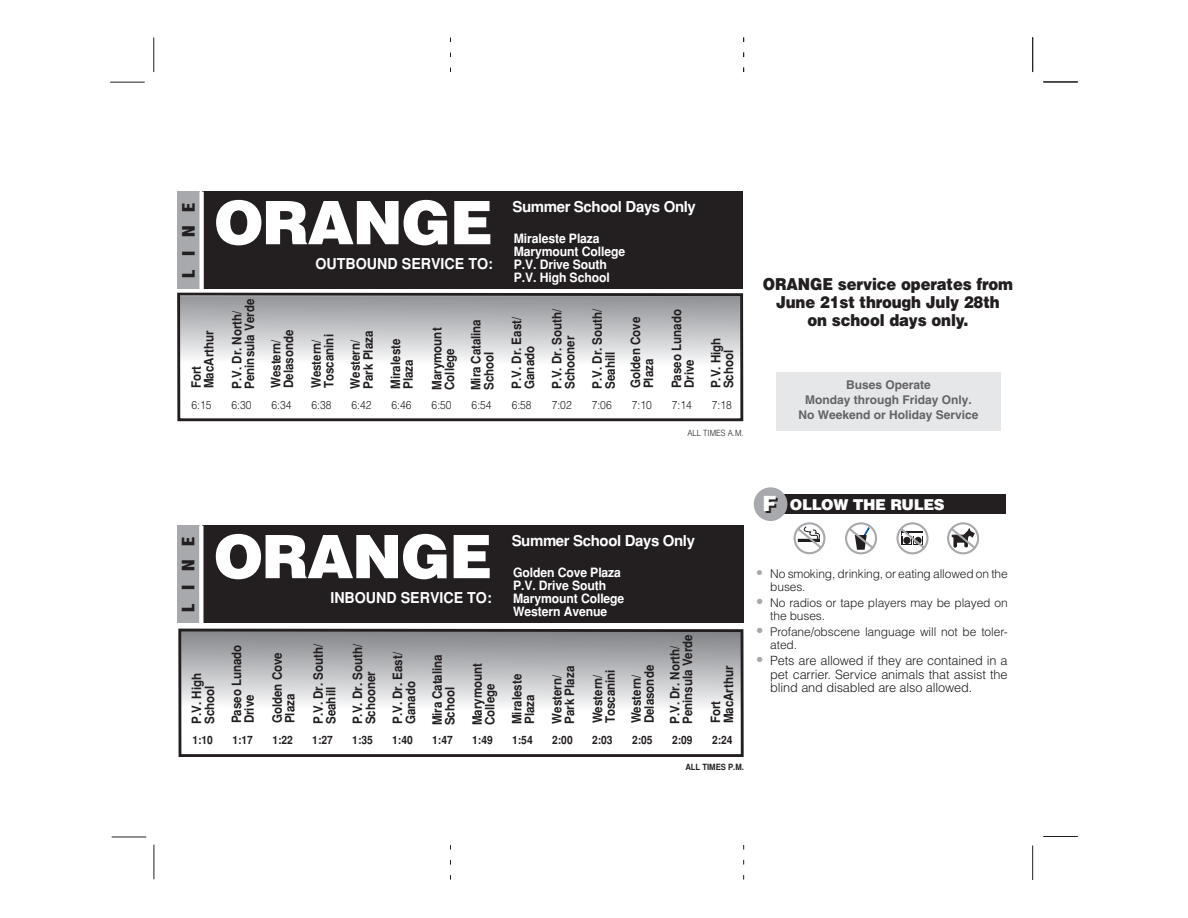
<style>
.page{position:relative;width:1188px;height:918px;background:#fff}
.page>*{position:absolute;margin:0;border:0;box-sizing:border-box;transform-origin:0 0}
.t1{font:900 60px "Helvetica";letter-spacing:-.025em;color:#fff}
.t2{font:900 21px "Helvetica";color:#231f20}
.t3{font:900 16.5px "Helvetica";letter-spacing:-.01em;color:#231f20;scale:.9 1}
.t4{font:15.75px "Helvetica Inserat";color:#231f20;scale:1.2 1}
.t5{font:700 15px "Helvetica";letter-spacing:-.025em;color:#fff}
.t6{font:700 15px "Helvetica";color:#fff;scale:.95 1}
.t7{font:900 15px "Helvetica";letter-spacing:-.025em;color:#fff}
.t8{font:700 12.9px/12.9px "Helvetica";color:#231f20;scale:.9 1}
.t9{font:700 12.9px/12.9px "Helvetica";letter-spacing:-.01em;color:#fff;scale:.95 1}
.t10{font:300 12.75px/13.5px "Helvetica";letter-spacing:-.01em;color:#231f20;text-align:justify}
.t11{font:300 12px/13.5px "Helvetica";letter-spacing:-.01em;color:#231f20}
.t12{font:700 12px "Helvetica";color:#636366}
.t13{font:300 11.4px "Helvetica";color:#231f20;scale:.9 1}
.t14{font:700 11.4px "Helvetica";color:#231f20;scale:.9 1}
.t15{font:300 8.55px "Helvetica";color:#231f20;scale:.9 1}
.t16{font:700 8.55px "Helvetica";color:#231f20;scale:.9 1}
</style>
<div class="page">
<hr style="left:154px;top:38px;width:1px;height:34px;background:#231f20">
<svg style="left:450px;top:38px;width:1px;height:34px"></svg>
<hr style="left:154px;top:845px;width:1px;height:34px;background:#231f20">
<hr style="left:1043px;top:82px;width:35px;height:1px;background:#231f20">
<svg style="left:450px;top:845px;width:1px;height:35px"></svg>
<hr style="left:112px;top:837px;width:34px;height:1px;background:#231f20">
<hr style="left:110px;top:82px;width:35px;height:1px;background:#231f20">
<hr style="left:1032px;top:37px;width:1px;height:35px;background:#231f20">
<hr style="left:1043px;top:81px;width:35px;height:1px;background:#231f20">
<hr style="left:1032px;top:846px;width:1px;height:34px;background:#231f20">
<hr style="left:1043px;top:836px;width:35px;height:1px;background:#231f20">
<svg style="left:743px;top:37px;width:1px;height:35px"></svg>
<svg style="left:743px;top:845px;width:1px;height:35px"></svg>
<svg style="left:177px;top:292px;width:567px;height:130px"></svg>
<div style="left:202px;top:192px;width:541px;height:97px;background:#231f20"></div>
<div style="left:177px;top:192px;width:23px;height:97px;background:#a8a9ad"></div>
<div style="left:199px;top:192px;width:5px;height:97px;background:#fff"></div>
<div style="left:202px;top:526px;width:541px;height:97px;background:#231f20"></div>
<div style="left:177px;top:526px;width:23px;height:97px;background:#a8a9ad"></div>
<svg style="left:199px;top:526px;width:4px;height:97px"></svg>
<svg style="left:178px;top:628px;width:566px;height:129px"></svg>
<svg style="left:896px;top:522px;width:33px;height:32px"></svg>
<svg style="left:794px;top:522px;width:31px;height:32px"></svg>
<svg style="left:947px;top:522px;width:32px;height:32px"></svg>
<svg style="left:845px;top:522px;width:32px;height:32px"></svg>
<div style="left:777px;top:494px;width:229px;height:20px;background:#231f20"></div>
<div style="left:754px;top:487px;width:33px;height:34px;background:#a8a9ad;border-radius:50%"></div>
<div style="left:776px;top:372px;width:225px;height:59px;background:#e6e7e9"></div>
<p class="t1" style="left:214px;top:183px;width:281px">ORANGE</p>
<p class="t5" style="left:512px;top:198px;width:185px">Summer School Days Only</p>
<p class="t4" style="left:179px;top:278px;width:65px;rotate:-90deg">L I N E</p>
<p class="t9" style="left:514px;top:232px;width:119px">Miraleste Plaza<br>Marymount College<br>P.V. Drive South<br>P.V. High School</p>
<p class="t8" style="left:550px;top:389px;width:91px;rotate:-90deg">P.V. Dr. South/<br>Schooner</p>
<p class="t6" style="left:315px;top:255px;width:188px">OUTBOUND SERVICE TO:</p>
<p class="t8" style="left:230px;top:389px;width:102px;rotate:-90deg">P.V. Dr. North/<br>Peninsula Verde</p>
<p class="t8" style="left:190px;top:388px;width:66px;rotate:-90deg">Fort<br>MacArthur</p>
<p class="t8" style="left:389px;top:389px;width:57px;rotate:-90deg">Miraleste<br>Plaza</p>
<p class="t8" style="left:430px;top:390px;width:71px;rotate:-90deg">Marymount<br>College</p>
<p class="t8" style="left:470px;top:390px;width:80px;rotate:-90deg">Mira Catalina<br>School</p>
<p class="t8" style="left:510px;top:389px;width:82px;rotate:-90deg">P.V. Dr. East/<br>Ganado</p>
<p class="t8" style="left:591px;top:389px;width:91px;rotate:-90deg">P.V. Dr. South/<br>Seahill</p>
<p class="t8" style="left:629px;top:388px;width:81px;rotate:-90deg">Golden Cove<br>Plaza</p>
<p class="t8" style="left:670px;top:388px;width:89px;rotate:-90deg">Paseo Lunado<br>Drive</p>
<p class="t8" style="left:269px;top:388px;width:67px;rotate:-90deg">Western/<br>Delasonde</p>
<p class="t8" style="left:310px;top:388px;width:62px;rotate:-90deg">Western/<br>Toscanini</p>
<p class="t8" style="left:349px;top:389px;width:66px;rotate:-90deg">Western/<br>Park Plaza</p>
<p class="t8" style="left:709px;top:388px;width:58px;rotate:-90deg">P.V. High<br>School</p>
<p class="t13" style="left:191px;top:398px;width:24px">6:15</p>
<p class="t13" style="left:231px;top:398px;width:24px">6:30</p>
<p class="t13" style="left:272px;top:398px;width:24px">6:34</p>
<p class="t13" style="left:312px;top:398px;width:24px">6:38</p>
<p class="t13" style="left:352px;top:398px;width:24px">6:42</p>
<p class="t13" style="left:392px;top:398px;width:24px">6:46</p>
<p class="t13" style="left:432px;top:398px;width:24px">6:50</p>
<p class="t13" style="left:472px;top:398px;width:24px">6:54</p>
<p class="t13" style="left:512px;top:398px;width:24px">6:58</p>
<p class="t13" style="left:552px;top:398px;width:24px">7:02</p>
<p class="t13" style="left:592px;top:398px;width:24px">7:06</p>
<p class="t13" style="left:632px;top:398px;width:24px">7:10</p>
<p class="t13" style="left:672px;top:398px;width:24px">7:14</p>
<p class="t13" style="left:712px;top:398px;width:24px">7:18</p>
<p class="t15" style="left:687px;top:427px;width:64px">ALL TIMES A.M.</p>
<p class="t3" style="left:763px;top:274px;width:279px">ORANGE service operates from</p>
<p class="t3" style="left:776px;top:292px;width:250px">June 21st through July 28th</p>
<p class="t3" style="left:808px;top:310px;width:180px">on school days only.</p>
<p class="t12" style="left:846px;top:378px;width:86px">Buses Operate</p>
<p class="t12" style="left:805px;top:393px;width:168px">Monday through Friday Only.</p>
<p class="t12" style="left:798px;top:408px;width:182px">No Weekend or Holiday Service</p>
<p class="t4" style="left:179px;top:612px;width:65px;rotate:-90deg">L I N E</p>
<p class="t1" style="left:213px;top:517px;width:280px">ORANGE</p>
<p class="t5" style="left:512px;top:532px;width:185px">Summer School Days Only</p>
<p class="t9" style="left:513px;top:566px;width:119px">Golden Cove Plaza<br>P.V. Drive South<br>Marymount College<br>Western Avenue</p>
<p class="t6" style="left:330px;top:588px;width:171px">INBOUND SERVICE TO:</p>
<p class="t8" style="left:190px;top:724px;width:58px;rotate:-90deg">P.V. High<br>School</p>
<p class="t8" style="left:230px;top:723px;width:89px;rotate:-90deg">Paseo Lunado<br>Drive</p>
<p class="t8" style="left:271px;top:723px;width:81px;rotate:-90deg">Golden Cove<br>Plaza</p>
<p class="t8" style="left:312px;top:724px;width:91px;rotate:-90deg">P.V. Dr. South/<br>Seahill</p>
<p class="t8" style="left:391px;top:724px;width:81px;rotate:-90deg">P.V. Dr. East/<br>Ganado</p>
<p class="t8" style="left:431px;top:725px;width:80px;rotate:-90deg">Mira Catalina<br>School</p>
<p class="t8" style="left:471px;top:725px;width:71px;rotate:-90deg">Marymount<br>College</p>
<p class="t8" style="left:510px;top:724px;width:57px;rotate:-90deg">Miraleste<br>Plaza</p>
<p class="t8" style="left:351px;top:724px;width:91px;rotate:-90deg">P.V. Dr. South/<br>Schooner</p>
<p class="t8" style="left:550px;top:724px;width:66px;rotate:-90deg">Western/<br>Park Plaza</p>
<p class="t8" style="left:591px;top:723px;width:61px;rotate:-90deg">Western/<br>Toscanini</p>
<p class="t8" style="left:630px;top:723px;width:66px;rotate:-90deg">Western/<br>Delasonde</p>
<p class="t8" style="left:668px;top:724px;width:101px;rotate:-90deg">P.V. Dr. North/<br>Peninsula Verde</p>
<p class="t8" style="left:709px;top:723px;width:66px;rotate:-90deg">Fort<br>MacArthur</p>
<p class="t14" style="left:192px;top:734px;width:24px">1:10</p>
<p class="t14" style="left:232px;top:734px;width:24px">1:17</p>
<p class="t14" style="left:272px;top:734px;width:24px">1:22</p>
<p class="t14" style="left:312px;top:734px;width:24px">1:27</p>
<p class="t14" style="left:352px;top:734px;width:24px">1:35</p>
<p class="t14" style="left:392px;top:734px;width:24px">1:40</p>
<p class="t14" style="left:432px;top:734px;width:24px">1:47</p>
<p class="t14" style="left:472px;top:734px;width:24px">1:49</p>
<p class="t14" style="left:512px;top:734px;width:24px">1:54</p>
<p class="t14" style="left:552px;top:734px;width:24px">2:00</p>
<p class="t14" style="left:592px;top:734px;width:24px">2:03</p>
<p class="t14" style="left:632px;top:734px;width:24px">2:05</p>
<p class="t14" style="left:672px;top:734px;width:24px">2:09</p>
<p class="t14" style="left:712px;top:734px;width:24px">2:24</p>
<p class="t16" style="left:685px;top:762px;width:67px">ALL TIMES P.M.</p>
<p class="t2" style="left:765px;top:492px;width:16px">F</p>
<p class="t7" style="left:790px;top:494px;width:156px">OLLOW THE RULES</p>
<p class="t11" style="left:770px;top:566px;width:239px;text-indent:-14px"><sup>●</sup> No smoking, drinking, or eating allowed on the buses.</p>
<p class="t11" style="left:770px;top:595px;width:239px;text-indent:-14px"><sup>●</sup> No radios or tape players may be played on the buses.</p>
<p class="t11" style="left:770px;top:625px;width:239px;text-indent:-14px"><sup>●</sup> Profane/obscene language will not be toler&shy;ated.</p>
<p class="t10" style="left:770px;top:653px;width:239px;text-indent:-14px"><sup>●</sup> Pets are allowed if they are contained in a pet carrier. Service animals that assist the blind and disabled are also allowed.</p>
</div>
